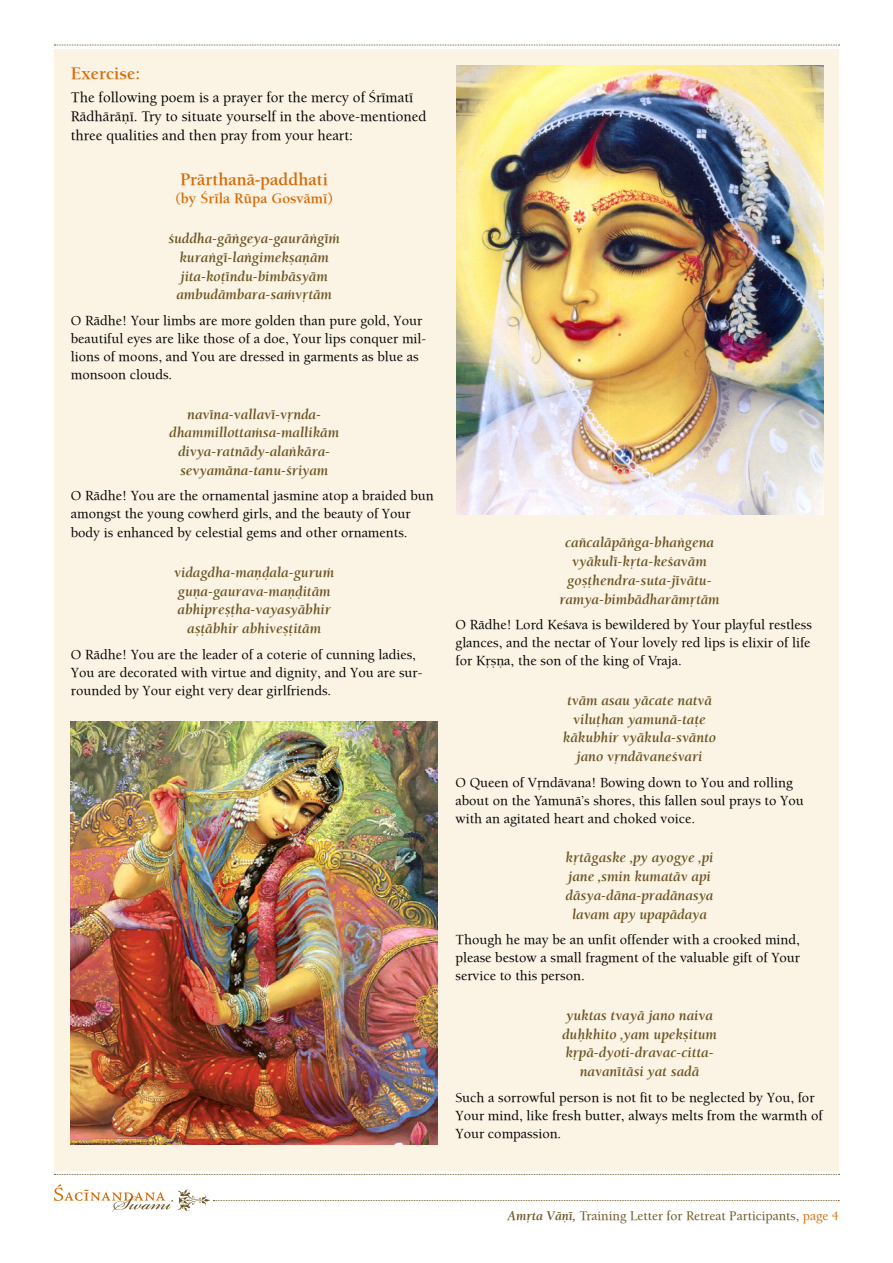
<style>
.page{position:relative;width:893px;height:1263px;background:#fff}
.page>*{position:absolute;margin:0;border:0;box-sizing:border-box;transform-origin:0 0}
.t1{font:700 18px "Balaram";color:#d46b08}
.t2{font:italic 700 15px/18.8px "Balaram";color:#6a5422;text-align:center}
.t3{font:15px/18.8px "Balaram";color:#000}
.t4{font:700 15px "Balaram";color:#d46b08}
.t5{font:14.25px/18px "Balaram";color:#000}
.t6{font:13.5px "Balaram";color:#6a5422}
.s1{font-weight:700;font-style:italic}
.s2{color:#d46b08}
</style>
<div class="page">
<div style="left:54px;top:49px;width:785px;height:1121px;background:#fbf3e4"></div>
<svg style="left:54px;top:45px;width:786px;height:1px"></svg>
<svg style="left:54px;top:1174px;width:786px;height:1px"></svg>
<svg style="left:54px;top:1184px;width:785px;height:28px"></svg>
<img style="left:71px;top:722px;width:366px;height:423px">
<img style="left:457px;top:66px;width:366px;height:448px">
<p class="t1" style="left:71px;top:63px;width:71px">Exercise:</p>
<p class="t3" style="left:71px;top:88px;width:357px">The following poem is a prayer for the mercy of Çrématé<br>Rädhäräëé. Try to situate yourself in the above-mentioned three qualities and then pray from your heart:</p>
<p class="t1" style="left:180px;top:168px;width:150px">Prärthanä-paddhati</p>
<p class="t4" style="left:175px;top:189px;width:159px">(by Çréla Rüpa Gosvämé)</p>
<p class="t2" style="left:168px;top:229px;width:173px">çuddha-gäìgeya-gauräìgéà kuraìgé-laìgimekñaëäm jita-koöéndu-bimbäsyäm ambudämbara-saàvåtäm</p>
<p class="t5" style="left:71px;top:311px;width:357px">O Rädhe! Your limbs are more golden than pure gold, Your beautiful eyes are like those of a doe, Your lips conquer mil&shy;lions of moons, and You are dressed in garments as blue as monsoon clouds.</p>
<p class="t2" style="left:169px;top:404px;width:171px">navéna-vallavé-vånda&shy;dhammillottaàsa-mallikäm divya-ratnädy-alaìkära&shy;sevyamäna-tanu-çriyam</p>
<p class="t5" style="left:71px;top:486px;width:364px;line-height:18.5px">O Rädhe! You are the ornamental jasmine atop a braided bun amongst the young cowherd girls, and the beauty of Your body is enhanced by celestial gems and other ornaments.</p>
<p class="t2" style="left:174px;top:563px;width:161px">vidagdha-maëòala-guruà guëa-gaurava-maëòitäm abhipreñöha-vayasyäbhir añöäbhir abhiveñöitäm</p>
<p class="t5" style="left:71px;top:645px;width:353px">O Rädhe! You are the leader of a coterie of cunning ladies,<br>You are decorated with virtue and dignity, and You are sur&shy;rounded by Your eight very dear girlfriends.</p>
<p class="t2" style="left:559px;top:533px;width:162px">caïcaläpäìga-bhaìgena vyäkulé-kåta-keçaväm goñöhendra-suta-jévätu&shy;ramya-bimbädharämåtäm</p>
<p class="t5" style="left:455px;top:615px;width:358px;text-align:justify">O Rädhe! Lord Keçava is bewildered by Your playful restless glances, and the nectar of Your lovely red lips is elixir of life for Kåñëa, the son of the king of Vraja.</p>
<p class="t2" style="left:563px;top:690px;width:155px">tväm asau yäcate natvä viluöhan yamunä-taöe käkubhir vyäkula-svänto jano våndävaneçvari</p>
<p class="t5" style="left:455px;top:773px;width:350px">O Queen of Våndävana! Bowing down to You and rolling about on the Yamunä’s shores, this fallen soul prays to You with an agitated heart and choked voice.</p>
<p class="t2" style="left:566px;top:848px;width:149px">kåtägaske ‚py ayogye ‚pi jane ‚smin kumatäv api däsya-däna-pradänasya lavam apy upapädaya</p>
<p class="t5" style="left:455px;top:930px;width:346px;text-align:justify">Though he may be an unfit offender with a crooked mind, please bestow a small fragment of the valuable gift of Your service to this person.</p>
<p class="t2" style="left:562px;top:1005px;width:156px">yuktas tvayä jano naiva duùkhito ‚yam upekñitum kåpä-dyoti-dravac-citta&shy;navanétäsi yat sadä</p>
<p class="t5" style="left:455px;top:1088px;width:370px">Such a sorrowful person is not fit to be neglected by You, for<br>Your mind, like fresh butter, always melts from the warmth of<br>Your compassion.</p>
<p class="t6" style="left:507px;top:1207px;width:333px"><span class="s1">Amåta Väëé,</span> Training Letter for Retreat Participants, <span class="s2">page 4</span></p>
</div>
